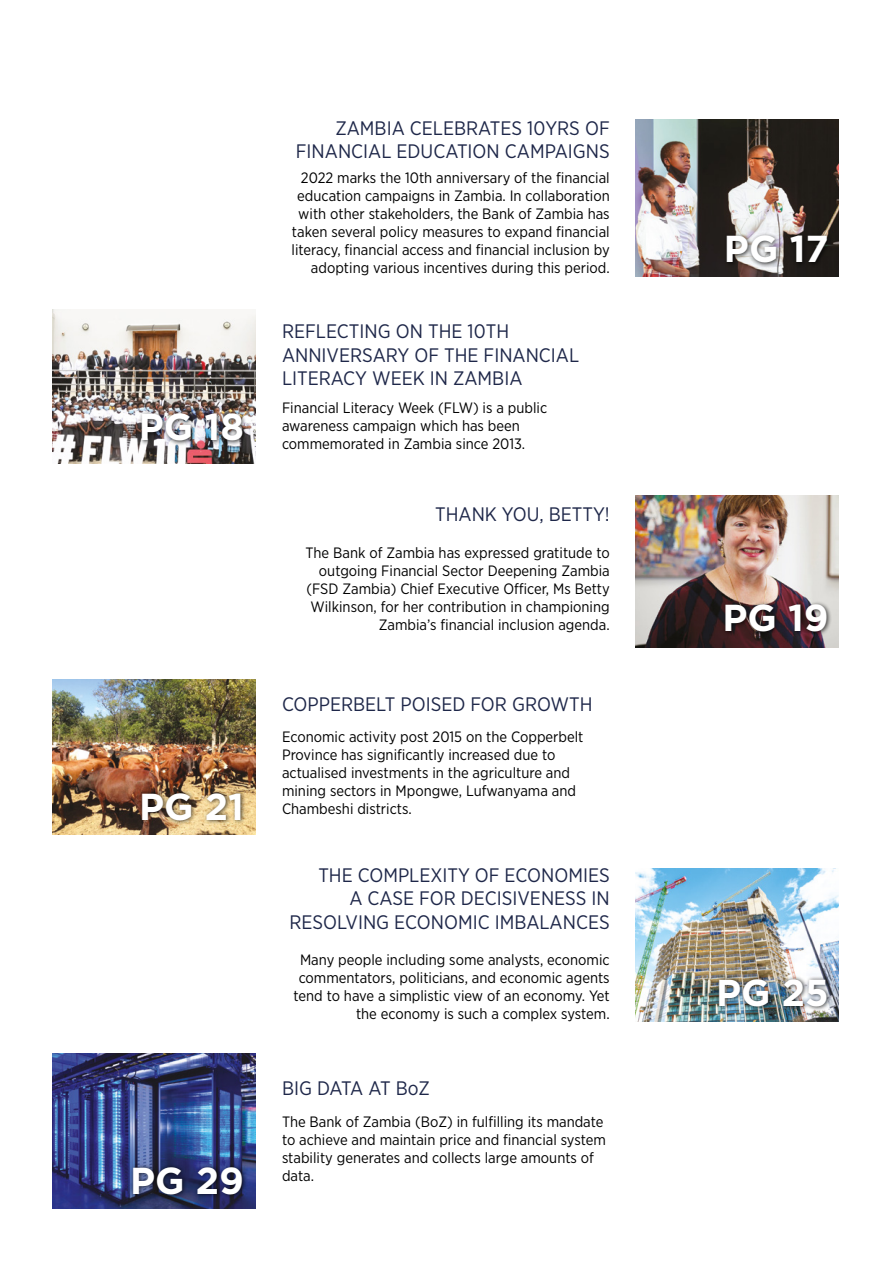
<style>
.page{position:relative;width:893px;height:1263px;background:#fff}
.page>*{position:absolute;margin:0;border:0;box-sizing:border-box;transform-origin:0 0}
.Heading_2{font:700 37.5px "Gotham";color:#fff}
.Contents_main_new{font:19.5px/23.4px "Gotham Narrow";color:#1e2749;text-align:right}
.Contents_main_new-2{font:19.5px "Gotham Narrow";letter-spacing:-.02em;color:#1e2749}
.t1{font:15px/18px "Gotham Narrow";color:#000;text-align:right}
</style>
<div class="page">
<img style="left:635px;top:119px;width:204px;height:157px">
<div style="left:723px;top:232px;width:109px;height:36px;background:#000;opacity:.75"></div>
<img style="left:52px;top:310px;width:204px;height:153px">
<div style="left:138px;top:410px;width:109px;height:36px;background:#000;opacity:.75"></div>
<img style="left:635px;top:495px;width:204px;height:152px">
<div style="left:722px;top:601px;width:110px;height:36px;background:#000;opacity:.75"></div>
<img style="left:635px;top:868px;width:204px;height:153px">
<div style="left:715px;top:975px;width:117px;height:36px;background:#000;opacity:.75"></div>
<img style="left:52px;top:679px;width:204px;height:155px">
<div style="left:138px;top:789px;width:108px;height:36px;background:#000;opacity:.75"></div>
<img style="left:52px;top:1053px;width:204px;height:155px">
<div style="left:130px;top:1163px;width:118px;height:36px;background:#000;opacity:.75"></div>
<p class="Heading_2" style="left:139px;top:405px;width:107px">PG 18</p>
<p class="Contents_main_new" style="left:296px;top:116px;width:315px">ZAMBIA CELEBRATES 10YRS OF<br>FINANCIAL EDUCATION CAMPAIGNS</p>
<p class="t1" style="left:292px;top:169px;width:320px">2022 marks the 10th anniversary of the financial education campaigns in Zambia. In collaboration with other stakeholders, the Bank of Zambia has taken several policy measures to expand financial literacy, financial access and financial inclusion by adopting various incentives during this period.</p>
<p class="Contents_main_new" style="left:282px;top:319px;width:299px;text-align:left">REFLECTING ON THE 10TH<br>ANNIVERSARY OF THE FINANCIAL<br>LITERACY WEEK IN ZAMBIA</p>
<p class="t1" style="left:282px;top:398px;width:267px;text-align:left">Financial Literacy Week (FLW) is a public awareness campaign which has been</p>
<p class="t1" style="left:282px;top:434px;width:245px">commemorated in Zambia since 2013.</p>
<p class="Contents_main_new" style="left:435px;top:502px;width:176px">THANK YOU, BETTY!</p>
<p class="t1" style="left:306px;top:544px;width:306px">The Bank of Zambia has expressed gratitude to outgoing Financial Sector Deepening Zambia (FSD Zambia) Chief Executive Officer, Ms Betty Wilkinson, for her contribution in championing Zambia’s financial inclusion agenda.</p>
<p class="Contents_main_new" style="left:282px;top:692px;width:312px">COPPERBELT POISED FOR GROWTH</p>
<p class="t1" style="left:282px;top:727px;width:303px;text-align:left">Economic activity post 2015 on the Copperbelt Province has significantly increased due to actualised investments in the agriculture and mining sectors in Mpongwe, Lufwanyama and</p>
<p class="Heading_2" style="left:139px;top:785px;width:106px">PG 21</p>
<p class="t1" style="left:282px;top:799px;width:131px">Chambeshi districts.</p>
<p class="Heading_2" style="left:130px;top:1159px;width:115px">PG 29</p>
<p class="Contents_main_new" style="left:318px;top:863px;width:293px">THE COMPLEXITY OF ECONOMIES</p>
<p class="Contents_main_new" style="left:289px;top:886px;width:322px">A CASE FOR DECISIVENESS IN<br>RESOLVING ECONOMIC IMBALANCES</p>
<p class="t1" style="left:294px;top:951px;width:318px">Many people including some analysts, economic commentators, politicians, and economic agents tend to have a simplistic view of an economy. Yet the economy is such a complex system.</p>
<p class="Contents_main_new-2" style="left:282px;top:1076px;width:149px">BIG DATA AT BoZ</p>
<p class="t1" style="left:282px;top:1112px;width:325px;text-align:left">The Bank of Zambia (BoZ) in fulfilling its mandate to achieve and maintain price and financial system stability generates and collects large amounts of data.</p>
<p class="Heading_2" style="left:724px;top:227px;width:106px">PG 17</p>
<p class="Heading_2" style="left:722px;top:596px;width:108px">PG 19</p>
<p class="Heading_2" style="left:716px;top:970px;width:114px">PG 25</p>
</div>
